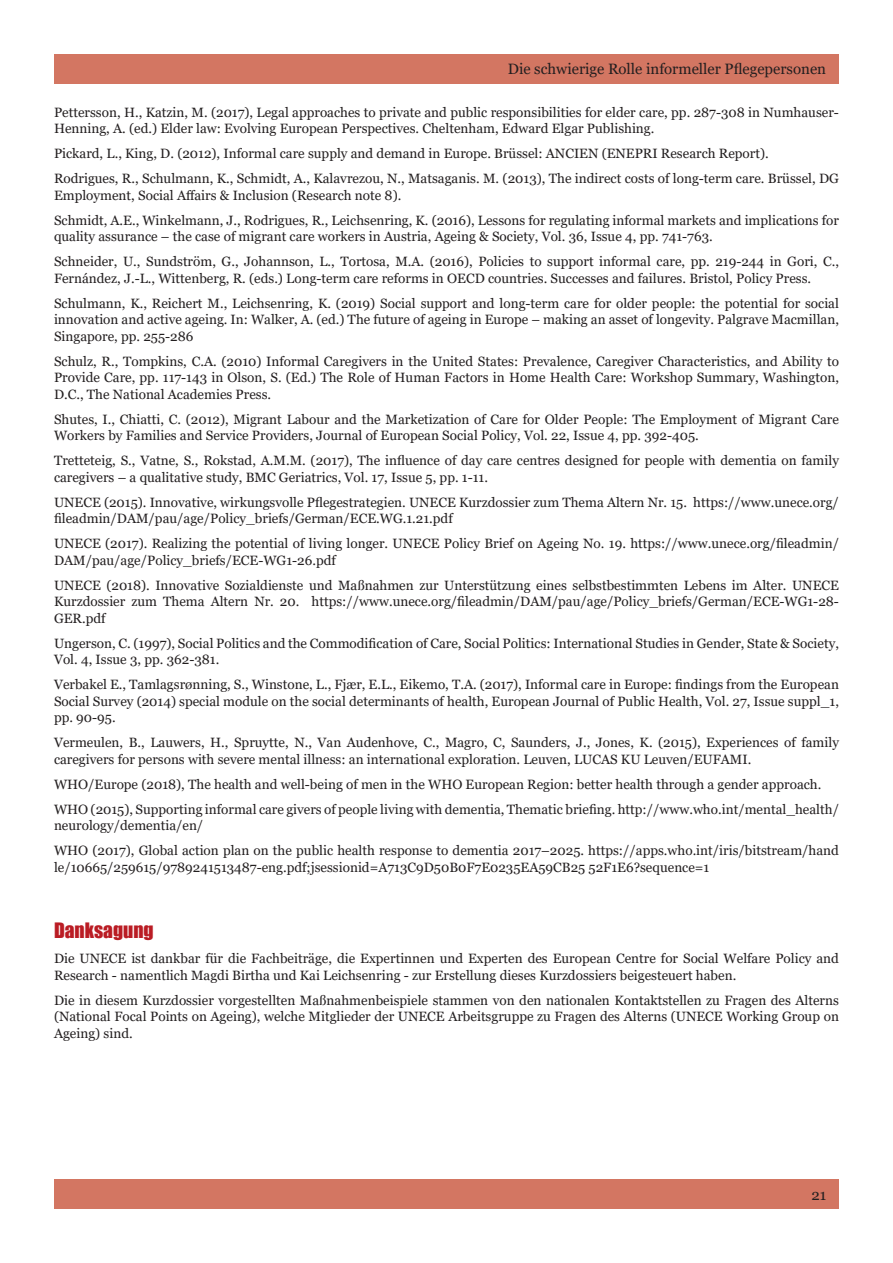
<style>
.page{position:relative;width:893px;height:1263px;background:#fff}
.page>*{position:absolute;margin:0;border:0;box-sizing:border-box;transform-origin:0 0}
.Red_title{font:19.5px "Impact";color:#ba1c24}
.t1{font:15px "Georgia";color:#231f20}
.t2{font:13.5px/16.5px "Georgia";color:#231f20}
</style>
<div class="page">
<div style="left:54px;top:54px;width:785px;height:29px;background:#d37662"></div>
<div style="left:54px;top:1180px;width:785px;height:29px;background:#d37662"></div>
<p class="t1" style="left:508px;top:60px;width:320px">Die schwierige Rolle informeller Pflegepersonen</p>
<p class="t2" style="left:54px;top:104px;width:786px">Pettersson, H., Katzin, M. (2017), Legal approaches to private and public responsibilities for elder care, pp. 287-308 in Numhauser-<br>Henning, A. (ed.) Elder law: Evolving European Perspectives. Cheltenham, Edward Elgar Publishing.</p>
<p class="t2" style="left:54px;top:145px;width:716px">Pickard, L., King, D. (2012), Informal care supply and demand in Europe. Brüssel: ANCIEN (ENEPRI Research Report).</p>
<p class="t2" style="left:54px;top:170px;width:786px">Rodrigues, R., Schulmann, K., Schmidt, A., Kalavrezou, N., Matsaganis. M. (2013), The indirect costs of long-term care. Brüssel, DG<br>Employment, Social Affairs &amp; Inclusion (Research note 8).</p>
<p class="t2" style="left:54px;top:212px;width:786px">Schmidt, A.E., Winkelmann, J., Rodrigues, R., Leichsenring, K. (2016), Lessons for regulating informal markets and implications for quality assurance – the case of migrant care workers in Austria, Ageing &amp; Society, Vol. 36, Issue 4, pp. 741-763.</p>
<p class="t2" style="left:54px;top:253px;width:786px">Schneider, U., Sundström, G., Johannson, L., Tortosa, M.A. (2016), Policies to support informal care, pp. 219-244 in Gori, C.,<br>Fernández, J.-L., Wittenberg, R. (eds.) Long-term care reforms in OECD countries. Successes and failures. Bristol, Policy Press.</p>
<p class="t2" style="left:54px;top:295px;width:786px;text-align:justify">Schulmann, K., Reichert M., Leichsenring, K. (2019) Social support and long-term care for older people: the potential for social innovation and active ageing. In: Walker, A. (ed.) The future of ageing in Europe – making an asset of longevity. Palgrave Macmillan, Singapore, pp. 255-286</p>
<p class="t2" style="left:54px;top:353px;width:786px;text-align:justify">Schulz, R., Tompkins, C.A. (2010) Informal Caregivers in the United States: Prevalence, Caregiver Characteristics, and Ability to Provide Care, pp. 117-143 in Olson, S. (Ed.) The Role of Human Factors in Home Health Care: Workshop Summary, Washington, D.C., The National Academies Press.</p>
<p class="t2" style="left:54px;top:411px;width:786px">Shutes, I., Chiatti, C. (2012), Migrant Labour and the Marketization of Care for Older People: The Employment of Migrant Care<br>Workers by Families and Service Providers, Journal of European Social Policy, Vol. 22, Issue 4, pp. 392-405.</p>
<p class="t2" style="left:54px;top:452px;width:786px">Tretteteig, S., Vatne, S., Rokstad, A.M.M. (2017), The influence of day care centres designed for people with dementia on family caregivers – a qualitative study, BMC Geriatrics, Vol. 17, Issue 5, pp. 1-11.</p>
<p class="t2" style="left:54px;top:494px;width:786px">UNECE (2015). Innovative, wirkungsvolle Pflegestrategien. UNECE Kurzdossier zum Thema Altern Nr. 15. https://www.unece.org/ fileadmin/DAM/pau/age/Policy_briefs/German/ECE.WG.1.21.pdf</p>
<p class="t2" style="left:54px;top:535px;width:786px">UNECE (2017). Realizing the potential of living longer. UNECE Policy Brief on Ageing No. 19. https://www.unece.org/fileadmin/<br>DAM/pau/age/Policy_briefs/ECE-WG1-26.pdf</p>
<p class="t2" style="left:54px;top:577px;width:786px;text-align:justify">UNECE (2018). Innovative Sozialdienste und Maßnahmen zur Unterstützung eines selbstbestimmten Lebens im Alter. UNECE Kurzdossier zum Thema Altern Nr. 20. https://www.unece.org/fileadmin/DAM/pau/age/Policy_briefs/German/ECE-WG1-28- GER.pdf</p>
<p class="t2" style="left:54px;top:635px;width:786px">Ungerson, C. (1997), Social Politics and the Commodification of Care, Social Politics: International Studies in Gender, State &amp; Society,<br>Vol. 4, Issue 3, pp. 362-381.</p>
<p class="t2" style="left:54px;top:676px;width:786px;text-align:justify">Verbakel E., Tamlagsrønning, S., Winstone, L., Fjær, E.L., Eikemo, T.A. (2017), Informal care in Europe: findings from the European Social Survey (2014) special module on the social determinants of health, European Journal of Public Health, Vol. 27, Issue suppl_1, pp. 90-95.</p>
<p class="t2" style="left:54px;top:734px;width:786px">Vermeulen, B., Lauwers, H., Spruytte, N., Van Audenhove, C., Magro, C, Saunders, J., Jones, K. (2015), Experiences of family caregivers for persons with severe mental illness: an international exploration. Leuven, LUCAS KU Leuven/EUFAMI.</p>
<p class="t2" style="left:54px;top:776px;width:769px">WHO/Europe (2018), The health and well-being of men in the WHO European Region: better health through a gender approach.</p>
<p class="t2" style="left:54px;top:801px;width:786px">WHO (2015), Supporting informal care givers of people living with dementia, Thematic briefing. http://www.who.int/mental_health/ neurology/dementia/en/</p>
<p class="t2" style="left:54px;top:842px;width:786px">WHO (2017), Global action plan on the public health response to dementia 2017–2025. https://apps.who.int/iris/bitstream/hand le/10665/259615/9789241513487-eng.pdf;jsessionid=A713C9D50B0F7E0235EA59CB25 52F1E6?sequence=1</p>
<p class="Red_title" style="left:54px;top:915px;width:101px">Danksagung</p>
<p class="t2" style="left:54px;top:950px;width:786px">Die UNECE ist dankbar für die Fachbeiträge, die Expertinnen und Experten des European Centre for Social Welfare Policy and<br>Research - namentlich Magdi Birtha und Kai Leichsenring - zur Erstellung dieses Kurzdossiers beigesteuert haben.</p>
<p class="t2" style="left:54px;top:992px;width:786px;text-align:justify">Die in diesem Kurzdossier vorgestellten Maßnahmenbeispiele stammen von den nationalen Kontaktstellen zu Fragen des Alterns (National Focal Points on Ageing), welche Mitglieder der UNECE Arbeitsgruppe zu Fragen des Alterns (UNECE Working Group on Ageing) sind.</p>
<p class="t1" style="left:811px;top:1186px;width:16px">21</p>
</div>
